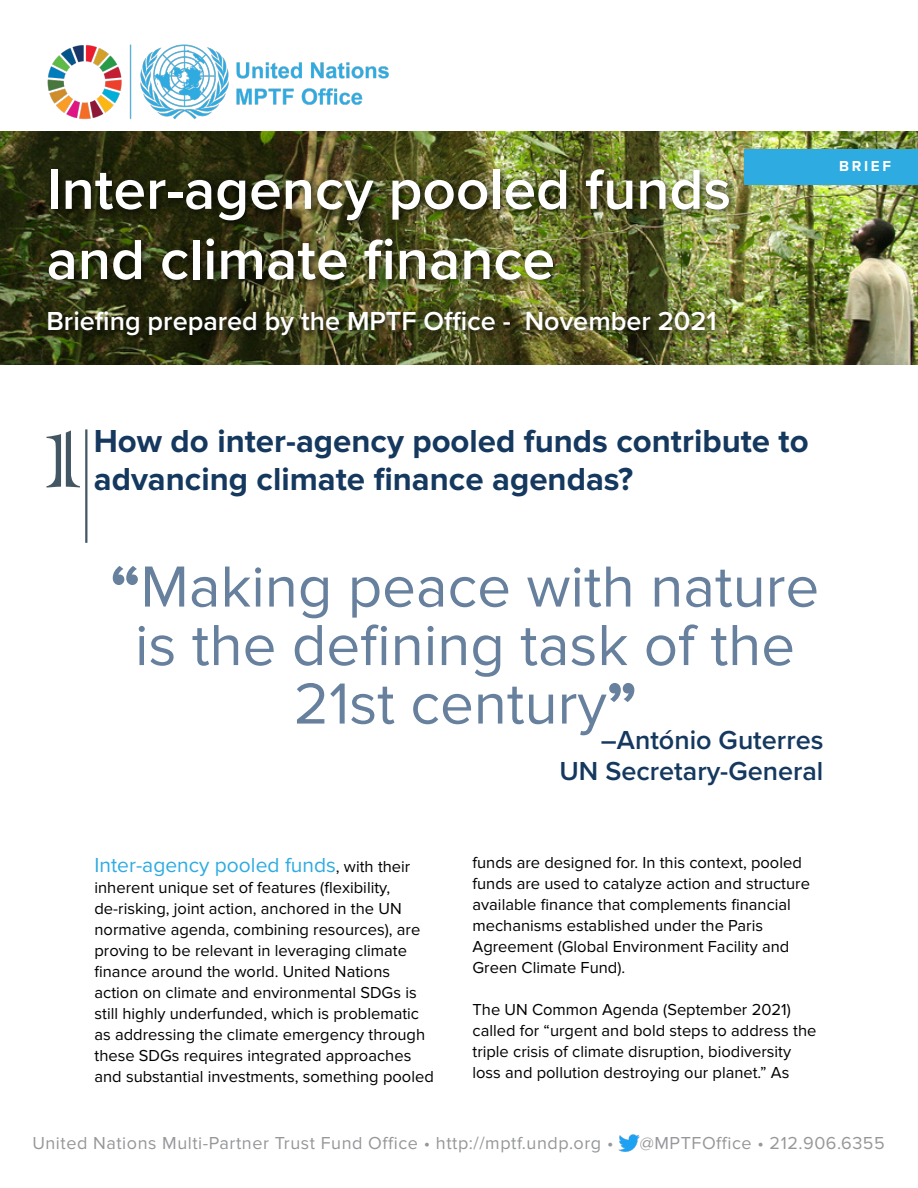
<style>
.page{position:relative;width:918px;height:1188px;background:#fff}
.page>*{position:absolute;margin:0;border:0;box-sizing:border-box;transform-origin:0 0}
.t1{font:144px "Colonna";color:#435664}
.t2{font:60px/58.5px "Proxima Nova";color:#66809d;text-align:center}
.t3{font:600 58.5px/70.2px "Proxima Nova";color:#fff}
.t4{font:700 33px/37.5px "Proxima Nova";color:#15385f}
.t5{font:600 27px "Proxima Nova";color:#fff}
.t6{font:600 27px/31.5px "Proxima Nova";color:#15385f;text-align:right}
.t7{font:21px "Proxima Nova";color:#2eabe1}
.t8{font:18px "Proxima Nova";letter-spacing:.03em;color:#95979a}
.t9{font:16.5px/21px "Proxima Nova";color:#000}
.t10{font:700 15px "Proxima Nova";letter-spacing:.18em;color:#fff}
.s1{font-family:"Proxima Nova Extrabld"}
.s2{font-size:16.5px;color:#000}
</style>
<div class="page">
<img style="left:0;top:132px;width:918px;height:233px">
<div style="left:43px;top:164px;width:696px;height:182px;background:#000;opacity:.75"></div>
<div style="left:744px;top:150px;width:174px;height:35px;background:#2eabe1"></div>
<img style="left:47px;top:44px;width:342px;height:76px">
<img style="left:618px;top:1134px;width:22px;height:18px">
<hr style="left:85px;top:429px;width:2px;height:114px;background:#435664">
<h3 class="t3" style="left:46px;top:153px;width:686px">Inter-agency pooled funds and climate finance</h3>
<h3 class="t5" style="left:46px;top:301px;width:672px">Briefing prepared by the MPTF Office - November 2021</h3>
<p class="t10" style="left:839px;top:157px;width:53px">BRIEF</p>
<h1 class="t1" style="left:43px;top:355px;width:41px">1</h1>
<h3 class="t4" style="left:94px;top:423px;width:717px">How do inter-agency pooled funds contribute to advancing climate finance agendas?</h3>
<h2 class="t2" style="left:111px;top:558px;width:710px"><span class="s1">“</span>Making peace with nature is the defining task of the<br>21st century<span class="s1">”</span></h2>
<h3 class="t6" style="left:560px;top:723px;width:265px">―António Guterres<br>UN Secretary-General</h3>
<p class="t7" style="left:94px;top:853px;width:317px">Inter-agency pooled funds<span class="s2">, with their</span></p>
<p class="t9" style="left:95px;top:877px;width:341px">inherent unique set of features (flexibility, de-risking, joint action, anchored in the UN normative agenda, combining resources), are proving to be relevant in leveraging climate finance around the world. United Nations action on climate and environmental SDGs is still highly underfunded, which is problematic as addressing the climate emergency through these SDGs requires integrated approaches and substantial investments, something pooled</p>
<p class="t9" style="left:473px;top:852px;width:339px">funds are designed for. In this context, pooled funds are used to catalyze action and structure available finance that complements financial mechanisms established under the Paris Agreement (Global Environment Facility and Green Climate Fund).</p>
<p class="t9" style="left:473px;top:999px;width:345px">The UN Common Agenda (September 2021) called for “urgent and bold steps to address the triple crisis of climate disruption, biodiversity loss and pollution destroying our planet.” As</p>
<p class="t8" style="left:32px;top:1132px;width:583px">United Nations Multi-Partner Trust Fund Office • http://mptf.undp.org •</p>
<p class="t8" style="left:640px;top:1132px;width:246px">@MPTFOffice • 212.906.6355</p>
</div>
